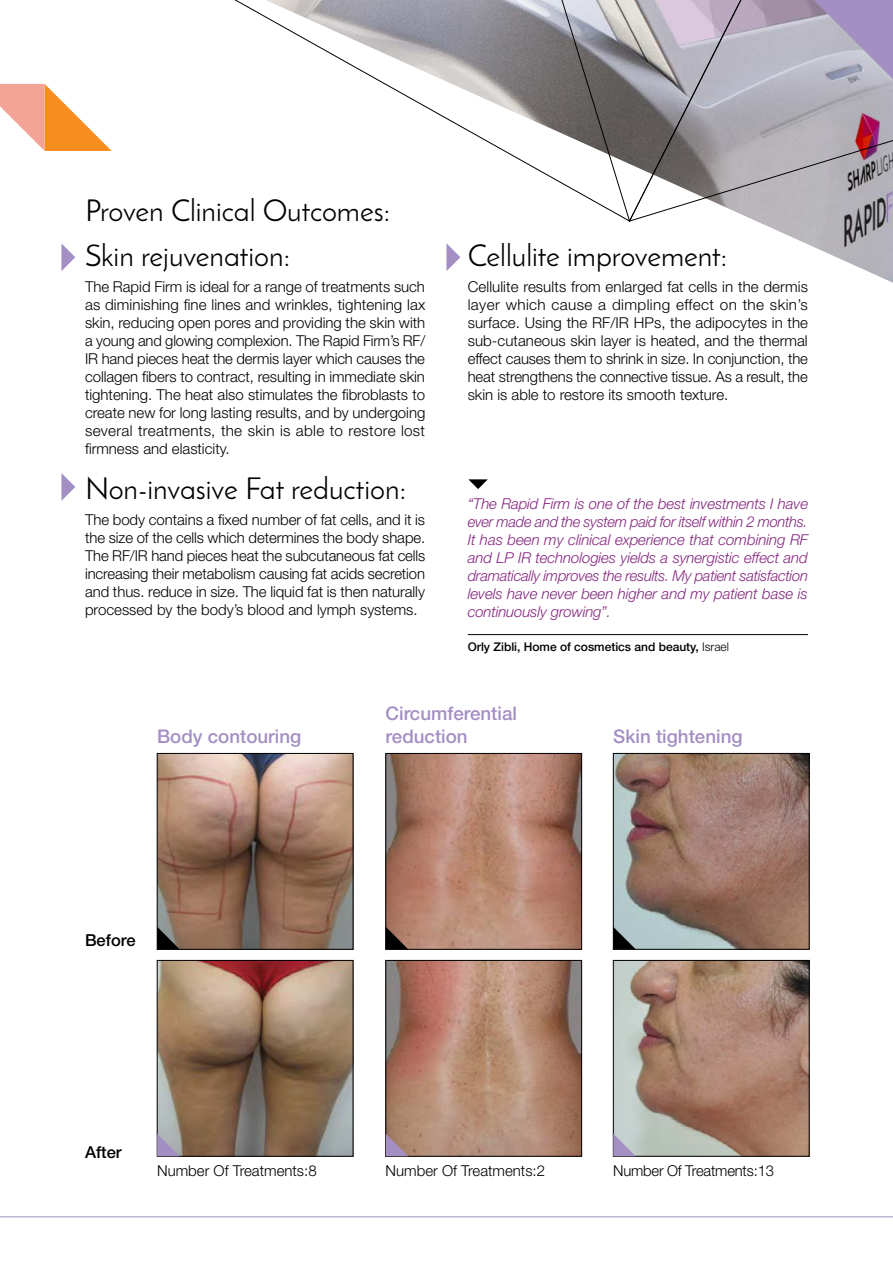
<style>
.page{position:relative;width:893px;height:1263px;background:#fff}
.page>*{position:absolute;margin:0;border:0;box-sizing:border-box;transform-origin:0 0}
.t1{font:30px/44.5px "Josefin Sans";color:#000}
.t2{font:500 18.75px/22.5px "Helvetica Neue LT Std";color:#a48fc3}
.t3{font:500 16.5px "Helvetica Neue LT Std";color:#000}
.t4{font:300 15px/18px "Helvetica Neue LT Std";color:#000;text-align:justify}
.t5{font:italic 300 15px/18px "Helvetica Neue LT Std";letter-spacing:-.005em;color:#85267f;text-align:justify}
.t6{font:500 12px "Helvetica Neue LT Std";color:#000}
.s1{font-weight:300}
</style>
<div class="page">
<hr style="left:0;top:1216px;width:893px;height:1px;background:#a48fc3">
<img style="left:460px;top:222px;width:433px;height:61px">
<svg style="left:61px;top:243px;width:14px;height:28px"></svg>
<svg style="left:61px;top:473px;width:14px;height:28px"></svg>
<svg style="left:446px;top:243px;width:14px;height:28px"></svg>
<img style="left:159px;top:755px;width:192px;height:192px">
<div style="left:157px;top:753px;width:196px;height:196px;border:1px solid #000"></div>
<img style="left:388px;top:755px;width:192px;height:192px">
<div style="left:386px;top:753px;width:196px;height:196px;border:1px solid #000"></div>
<img style="left:615px;top:755px;width:192px;height:192px">
<div style="left:613px;top:753px;width:196px;height:196px;border:1px solid #000"></div>
<svg style="left:157px;top:927px;width:23px;height:22px"></svg>
<svg style="left:386px;top:927px;width:22px;height:22px"></svg>
<svg style="left:613px;top:927px;width:23px;height:22px"></svg>
<img style="left:159px;top:962px;width:192px;height:192px">
<div style="left:157px;top:960px;width:196px;height:196px;border:1px solid #000"></div>
<img style="left:388px;top:962px;width:192px;height:192px">
<div style="left:386px;top:960px;width:196px;height:196px;border:1px solid #000"></div>
<img style="left:615px;top:962px;width:192px;height:192px">
<div style="left:613px;top:960px;width:196px;height:196px;border:1px solid #000"></div>
<svg style="left:157px;top:1134px;width:23px;height:22px"></svg>
<svg style="left:386px;top:1134px;width:22px;height:22px"></svg>
<svg style="left:613px;top:1134px;width:23px;height:22px"></svg>
<svg style="left:0;top:0;width:474px;height:151px"></svg>
<svg style="left:795px;top:0;width:98px;height:222px;background:#aca3b2"></svg>
<svg style="left:474px;top:0;width:321px;height:222px"></svg>
<hr style="left:468px;top:634px;width:340px;height:1px;background:#000">
<svg style="left:468px;top:479px;width:20px;height:10px"></svg>
<h1 class="t1" style="left:85px;top:188px;width:306px">Proven Clinical Outcomes:<br>Skin rejuvenation:</h1>
<p class="t4" style="left:85px;top:278px;width:342px">The Rapid Firm is ideal for a range of treatments such as diminishing fine lines and wrinkles, tightening lax skin, reducing open pores and providing the skin with a young and glowing complexion. The Rapid Firm’s RF/ IR hand pieces heat the dermis layer which causes the collagen fibers to contract, resulting in immediate skin tightening. The heat also stimulates the fibroblasts to create new for long lasting results, and by undergoing several treatments, the skin is able to restore lost firmness and elasticity.</p>
<h1 class="t1" style="left:85px;top:466px;width:322px">Non-invasive Fat reduction:</h1>
<p class="t4" style="left:85px;top:511px;width:342px">The body contains a fixed number of fat cells, and it is the size of the cells which determines the body shape.<br>The RF/IR hand pieces heat the subcutaneous fat cells increasing their metabolism causing fat acids secretion and thus. reduce in size. The liquid fat is then naturally processed by the body’s blood and lymph systems.</p>
<h1 class="t1" style="left:468px;top:233px;width:261px">Cellulite improvement:</h1>
<p class="t4" style="left:468px;top:278px;width:342px">Cellulite results from enlarged fat cells in the dermis layer which cause a dimpling effect on the skin’s surface. Using the RF/IR HPs, the adipocytes in the sub-cutaneous skin layer is heated, and the thermal effect causes them to shrink in size. In conjunction, the heat strengthens the connective tissue. As a result, the skin is able to restore its smooth texture.</p>
<p class="t5" style="left:468px;top:494px;width:342px">“The Rapid Firm is one of the best investments I have ever made and the system paid for itself within 2 months.<br>It has been my clinical experience that combining RF and LP IR technologies yields a synergistic effect and dramatically improves the results. My patient satisfaction levels have never been higher and my patient base is continuously growing”.</p>
<p class="t6" style="left:468px;top:639px;width:263px">Orly Zibli, Home of cosmetics and beauty, <span class="s1">Israel</span></p>
<p class="t2" style="left:157px;top:725px;width:146px">Body contouring</p>
<p class="t3" style="left:85px;top:930px;width:52px">Before</p>
<p class="t2" style="left:386px;top:702px;width:133px">Circumferential reduction</p>
<p class="t2" style="left:613px;top:725px;width:131px">Skin tightening</p>
<p class="t3" style="left:85px;top:1142px;width:38px">After</p>
<p class="t4" style="left:157px;top:1161px;width:161px">Number Of Treatments:8</p>
<p class="t4" style="left:386px;top:1161px;width:161px">Number Of Treatments:2</p>
<p class="t4" style="left:613px;top:1161px;width:162px">Number Of Treatments:13</p>
</div>
